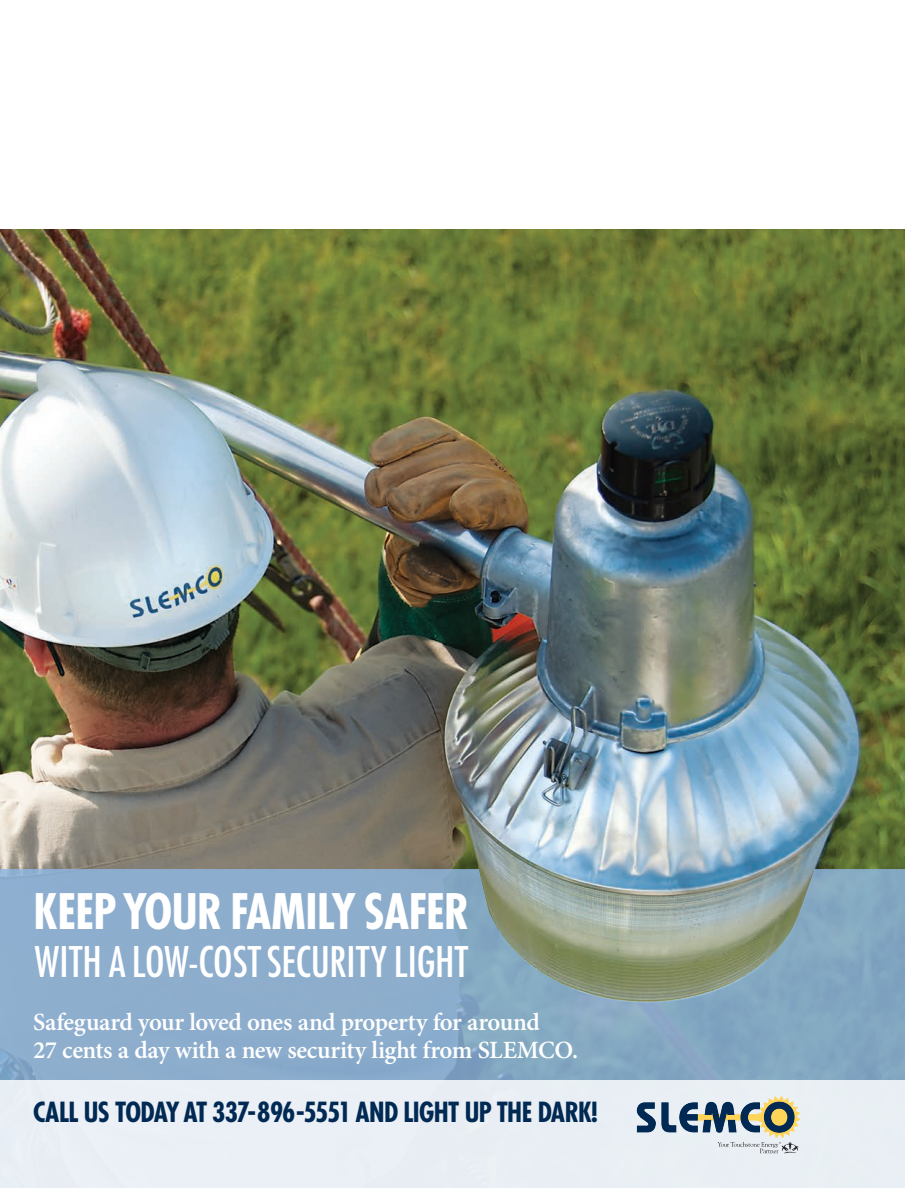
<style>
.page{position:relative;width:905px;height:1188px;background:#fff}
.page>*{position:absolute;margin:0;border:0;box-sizing:border-box;transform-origin:0 0}
.Body_Copy{font:700 condensed 47.7px "Futura";letter-spacing:-.015em;color:#fff}
.Body_Copy-2{font:condensed 41.1px "Futura";color:#fff}
.Body_Copy-3{font:700 condensed 27px "Futura";letter-spacing:-.025em;color:#002953}
.Body_Copy-4{font:600 24.75px "Minion Pro";letter-spacing:-.03em;color:#fff}
</style>
<div class="page">
<img style="left:0;top:230px;width:904px;height:639px">
<svg style="left:0;top:869px;width:904px;height:211px;background:#8aa9be"></svg>
<div style="left:0;top:1080px;width:904px;height:108px;background:#eaf0f4"></div>
<svg style="left:637px;top:1103px;width:18px;height:29px"></svg>
<svg style="left:662px;top:1097px;width:137px;height:56px"></svg>
<p class="Body_Copy" style="left:34px;top:880px;width:437px">KEEP YOUR FAMILY SAFER</p>
<p class="Body_Copy-2" style="left:35px;top:936px;width:435px">WITH A LOW-COST SECURITY LIGHT</p>
<p class="Body_Copy-4" style="left:33px;top:1004px;width:508px">Safeguard your loved ones and property for around</p>
<p class="Body_Copy-4" style="left:33px;top:1033px;width:546px">27 cents a day with a new security light from SLEMCO.</p>
<p class="Body_Copy-3" style="left:33px;top:1095px;width:566px">CALL US TODAY AT 337-896-5551 AND LIGHT UP THE DARK!</p>
</div>
